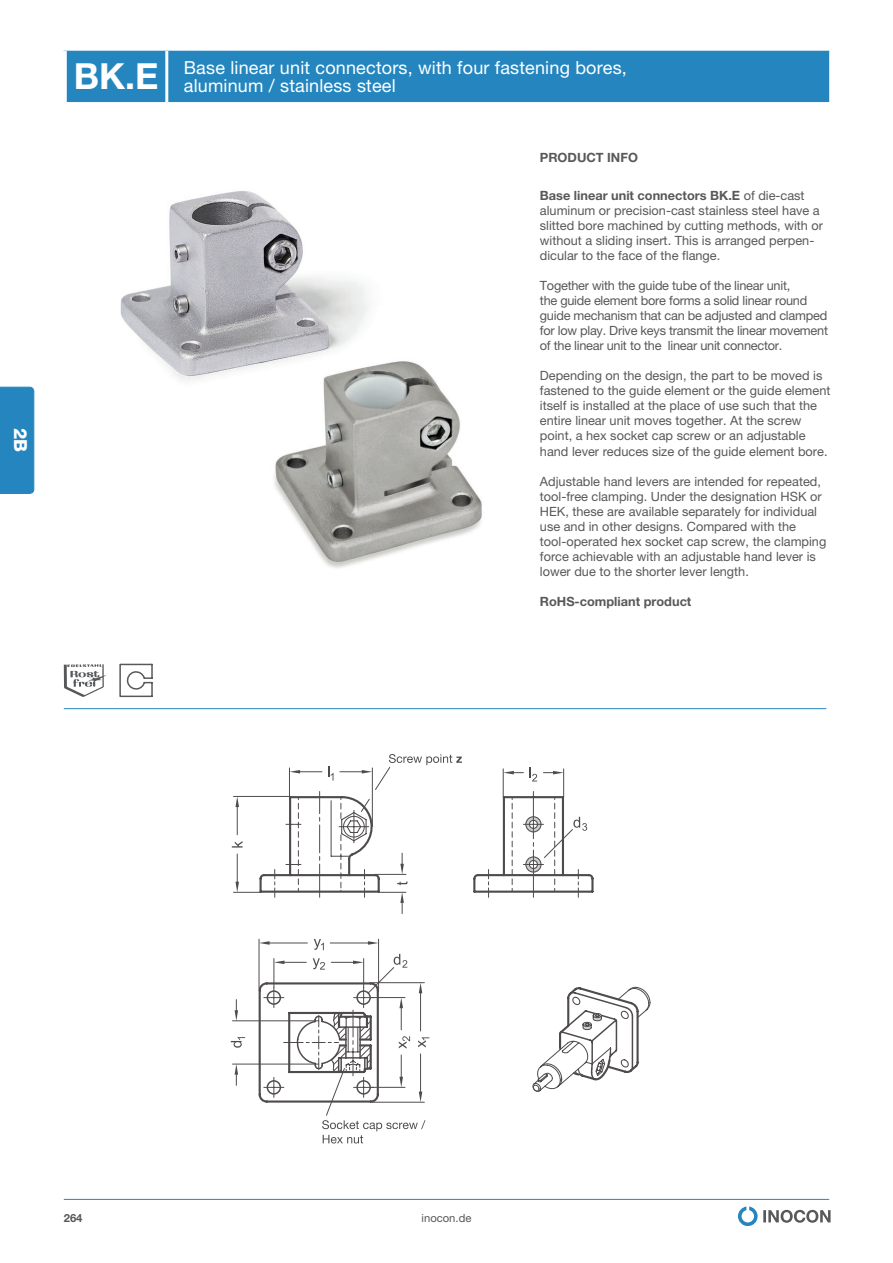
<style>
.page{position:relative;width:893px;height:1263px;background:#fff}
.page>*{position:absolute;margin:0;border:0;box-sizing:border-box;transform-origin:0 0}
.Produktkürzel{font:700 36px "Helvetica Neue LT Pro";color:#fff}
.Produktname{font:18px/18px "Helvetica Neue LT Pro";letter-spacing:.01em;color:#fff}
.t1{font:800 18px "Helvetica Neue LT Pro";color:#fff}
.Produktinfo_Grundtex{font:12.75px/15px "Helvetica Neue LT Pro";color:#57585a}
.Produktinfo_Grundtex-2{font:12.75px/15px "Helvetica Neue LT Pro";letter-spacing:-.02em;color:#57585a}
.Produktinfo_Grundtex-3{font:700 12.75px "Helvetica Neue LT Pro";color:#57585a}
.Produktinfo_Head{font:700 12.75px "Helvetica Neue LT Pro";color:#57585a}
.t2{font:11.25px "Helvetica Neue LT Pro";color:#57585a}
.t3{font:700 11.25px "Helvetica Neue LT Pro";color:#57585a}
.s1{font-weight:700}
</style>
<div class="page">
<svg style="left:738px;top:1206px;width:93px;height:20px"></svg>
<hr style="left:64px;top:1199px;width:765px;height:1px;background:#2586bf">
<div style="left:0;top:387px;width:34px;height:107px;background:#2586bf"></div>
<div style="left:67px;top:51px;width:762px;height:51px;background:#2586bf"></div>
<hr style="left:165px;top:51px;width:3px;height:51px;background:#fff">
<hr style="left:64px;top:708px;width:762px;height:1px;background:#2586bf">
<svg style="left:474px;top:767px;width:118px;height:125px"></svg>
<hr style="left:232px;top:1020px;width:87px;height:1px;background:#231f20">
<hr style="left:232px;top:1064px;width:87px;height:1px;background:#231f20">
<svg style="left:231px;top:1037px;width:14px;height:11px"></svg>
<svg style="left:235px;top:999px;width:3px;height:22px"></svg>
<svg style="left:235px;top:1064px;width:3px;height:21px"></svg>
<svg style="left:232px;top:754px;width:230px;height:159px"></svg>
<svg style="left:259px;top:939px;width:391px;height:204px"></svg>
<img style="left:120px;top:191px;width:362px;height:377px">
<svg style="left:64px;top:664px;width:42px;height:33px"></svg>
<svg style="left:119px;top:663px;width:34px;height:35px"></svg>
<h2 class="t1" style="left:31px;top:428px;width:26px;rotate:90deg">2B</h2>
<p class="Produktkürzel" style="left:74px;top:54px;width:86px">BK.E</p>
<p class="Produktname" style="left:184px;top:58px;width:445px">Base linear unit connectors, with four fastening bores, aluminum / stainless steel</p>
<p class="Produktinfo_Head" style="left:540px;top:150px;width:99px">PRODUCT INFO</p>
<p class="Produktinfo_Grundtex" style="left:540px;top:188px;width:285px"><span class="s1">Base linear unit connectors BK.E</span> of die-cast aluminum or precision-cast stainless steel have a slitted bore machined by cutting methods, with or without a sliding insert. This is arranged perpen&shy;dicular to the face of the flange.</p>
<p class="Produktinfo_Grundtex-2" style="left:540px;top:278px;width:290px">Together with the guide tube of the linear unit,<br>the guide element bore forms a solid linear round guide mechanism that can be adjusted and clamped for low play. Drive keys transmit the linear movement of the linear unit to the linear unit connector.</p>
<p class="Produktinfo_Grundtex" style="left:540px;top:368px;width:292px">Depending on the design, the part to be moved is fastened to the guide element or the guide element itself is installed at the place of use such that the entire linear unit moves together. At the screw point, a hex socket cap screw or an adjustable hand lever reduces size of the guide element bore.</p>
<p class="Produktinfo_Grundtex" style="left:540px;top:473px;width:288px">Adjustable hand levers are intended for repeated, tool-free clamping. Under the designation HSK or HEK, these are available separately for individual use and in other designs. Compared with the tool-operated hex socket cap screw, the clamping force achievable with an adjustable hand lever is lower due to the shorter lever length.</p>
<p class="Produktinfo_Grundtex-3" style="left:540px;top:593px;width:153px">RoHS-compliant product</p>
<p class="t3" style="left:64px;top:1211px;width:20px">264</p>
<p class="t2" style="left:422px;top:1211px;width:51px">inocon.de</p>
</div>
